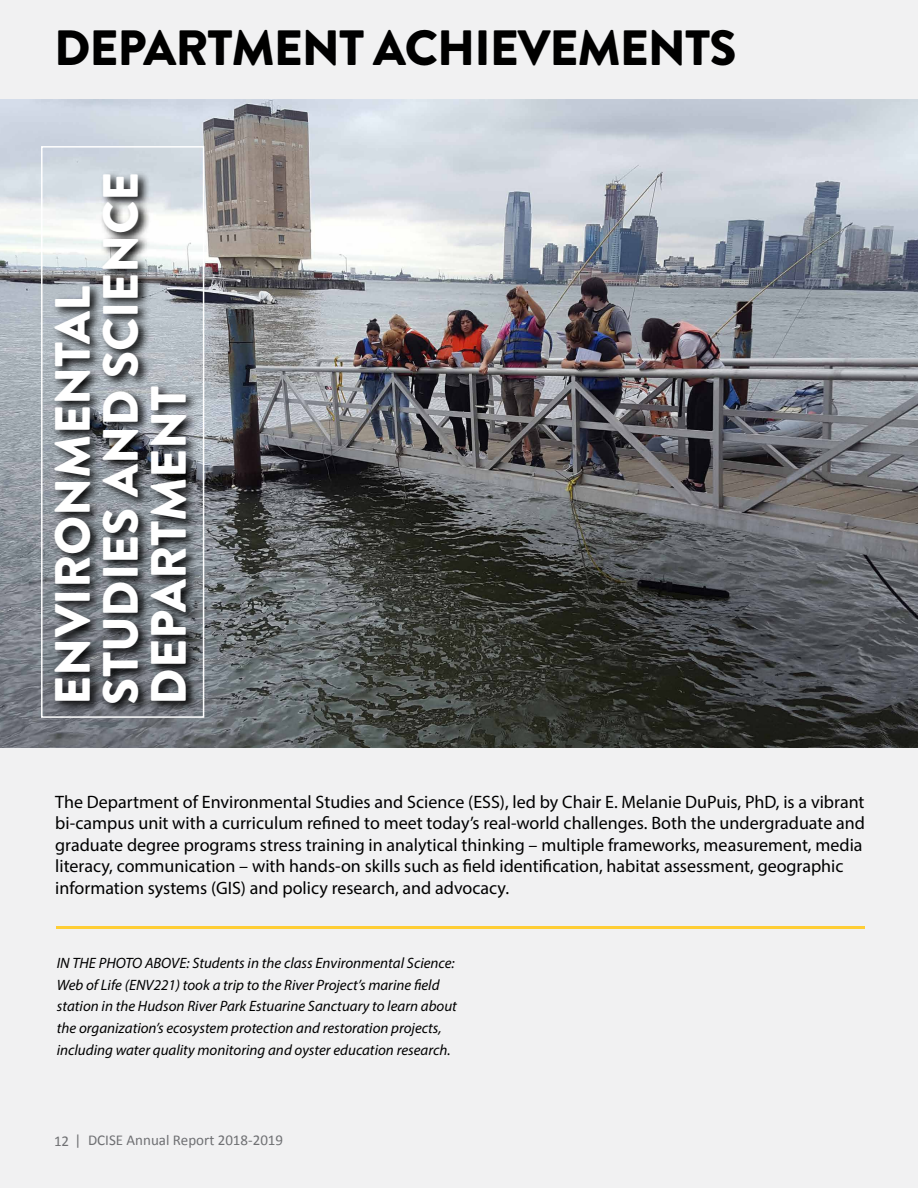
<style>
.page{position:relative;width:918px;height:1188px;background:#f1f1f2}
.page>*{position:absolute;margin:0;border:0;box-sizing:border-box;transform-origin:0 0}
.t1{font:900 49.5px/48px "Brandon Grotesque";color:#fff}
.t2{font:900 49.5px "Brandon Grotesque";letter-spacing:-.02em;color:#000}
.t3{font:18px/21.6px "Myriad Pro";color:#000}
.t4{font:italic 15px/21.6px "Myriad Pro";color:#000}
.t5{font:15px "Calibri";color:#6f7073}
</style>
<div class="page">
<img style="left:0;top:100px;width:918px;height:648px">
<hr style="left:56px;top:926px;width:809px;height:2px;background:#ffce35">
<svg style="left:51px;top:171px;width:148px;height:544px;background:#787d81"></svg>
<div style="left:41px;top:146px;width:163px;height:572px;border:2px solid #fff"></div>
<h1 class="t2" style="left:54px;top:13px;width:684px">DEPARTMENT ACHIEVEMENTS</h1>
<h1 class="t1" style="left:50px;top:705px;width:534px;rotate:-90deg">ENVIRONMENTAL<br>STUDIES AND SCIENCE<br>DEPARTMENT</h1>
<p class="t3" style="left:55px;top:791px;width:811px">The Department of Environmental Studies and Science (ESS), led by Chair E. Melanie DuPuis, PhD, is a vibrant bi-campus unit with a curriculum refined to meet today’s real-world challenges. Both the undergraduate and graduate degree programs stress training in analytical thinking – multiple frameworks, measurement, media literacy, communication – with hands-on skills such as field identification, habitat assessment, geographic information systems (GIS) and policy research, and advocacy.</p>
<p class="t4" style="left:57px;top:952px;width:402px">IN THE PHOTO ABOVE: Students in the class Environmental Science:<br>Web of Life (ENV221) took a trip to the River Project’s marine field station in the Hudson River Park Estuarine Sanctuary to learn about the organization’s ecosystem protection and restoration projects, including water quality monitoring and oyster education research.</p>
<p class="t5" style="left:54px;top:1131px;width:231px">12 | DCISE Annual Report 2018-2019</p>
</div>
